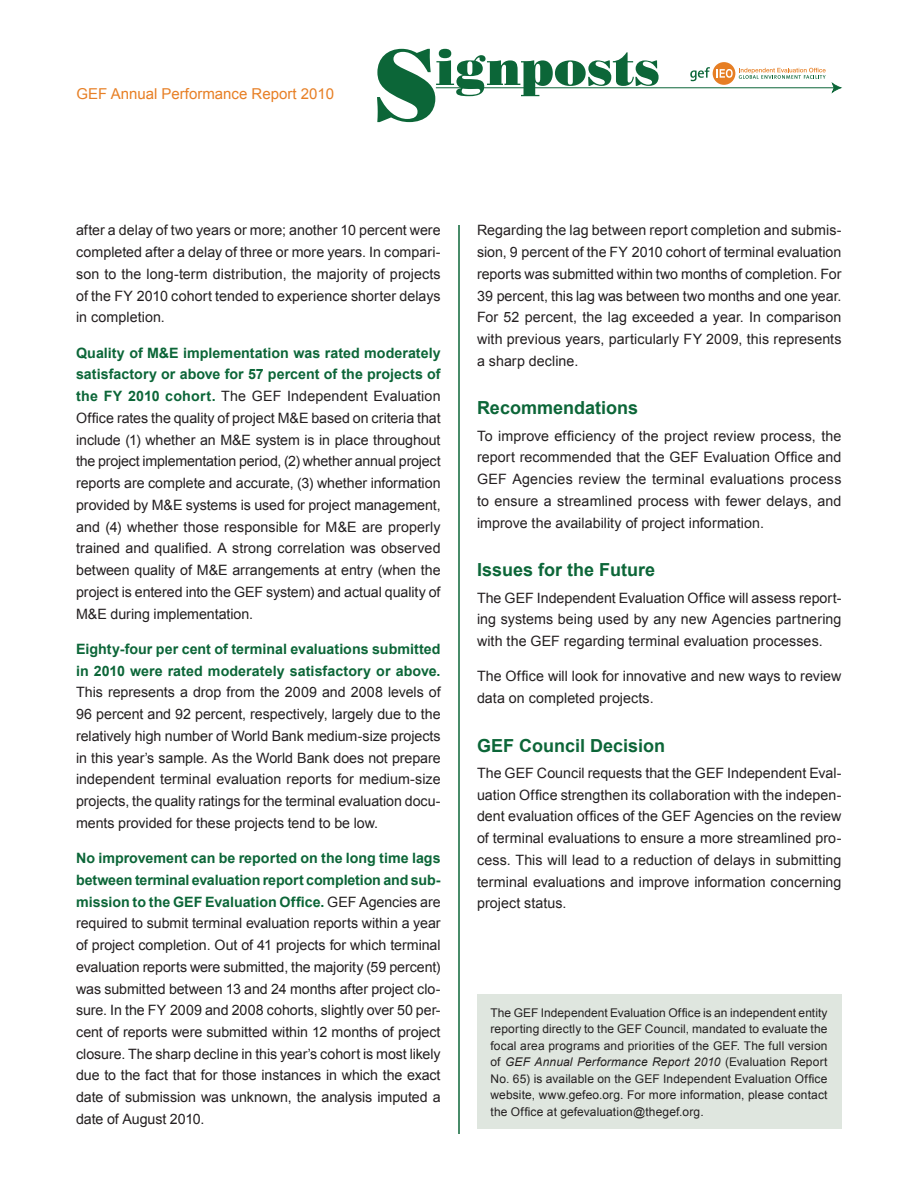
<style>
.page{position:relative;width:918px;height:1188px;background:#fff}
.page>*{position:absolute;margin:0;border:0;box-sizing:border-box;transform-origin:0 0}
.t1{font:50.55px "Poster Bodoni BT";letter-spacing:-.015em;color:#0c6638}
.t2{font:700 18px "Arial";color:#0c6638}
.t3{font:15px "Arial";color:#e77f25}
.t4{font:14.25px/21.8px "Arial";letter-spacing:.005em;color:#231f20;text-align:justify}
.t5{font:700 14.25px/21.8px "Arial";color:#0c6638}
.t6{font:12px/16.5px "Arial";letter-spacing:.015em;color:#231f20;text-align:justify}
.s1{font-size:101.1px}
.s2{font-weight:700;color:#0c6638}
.s3{font-style:italic}
</style>
<div class="page">
<hr style="left:458px;top:225px;width:2px;height:909px;background:#0c6638">
<hr style="left:436px;top:87px;width:399px;height:1px;background:#0c6638">
<svg style="left:687px;top:62px;width:155px;height:32px"></svg>
<div style="left:477px;top:995px;width:364px;height:134px;background:#dfe6df"></div>
<p class="t3" style="left:76px;top:84px;width:259px">GEF Annual Performance Report 2010</p>
<h1 class="t1" style="left:372px;top:36px;width:290px"><span class="s1">S</span>ignposts</h1>
<p class="t4" style="left:76px;top:220px;width:366px">after a delay of two years or more; another 10 percent were completed after a delay of three or more years. In compari&shy;son to the long-term distribution, the majority of projects of the FY 2010 cohort tended to experience shorter delays in completion.</p>
<p class="t4" style="left:76px;top:342px;width:366px"><span class="s2">Quality of M&amp;E implementation was rated moderately satisfactory or above for 57 percent of the projects of the FY 2010 cohort.</span> The GEF Independent Evaluation Office rates the quality of project M&amp;E based on criteria that include (1) whether an M&amp;E system is in place throughout the project implementation period, (2) whether annual project reports are complete and accurate, (3) whether information provided by M&amp;E systems is used for project management, and (4) whether those responsible for M&amp;E are properly trained and qualified. A strong correlation was observed between quality of M&amp;E arrangements at entry (when the project is entered into the GEF system) and actual quality of M&amp;E during implementation.</p>
<p class="t5" style="left:76px;top:638px;width:366px">Eighty-four per cent of terminal evaluations submitted in 2010 were rated moderately satisfactory or above.</p>
<p class="t4" style="left:76px;top:682px;width:366px">This represents a drop from the 2009 and 2008 levels of 96 percent and 92 percent, respectively, largely due to the relatively high number of World Bank medium-size projects in this year’s sample. As the World Bank does not prepare independent terminal evaluation reports for medium-size projects, the quality ratings for the terminal evaluation docu&shy;ments provided for these projects tend to be low.</p>
<p class="t4" style="left:76px;top:847px;width:366px"><span class="s2">No improvement can be reported on the long time lags between terminal evaluation report completion and sub&shy;mission to the GEF Evaluation Office.</span> GEF Agencies are required to submit terminal evaluation reports within a year of project completion. Out of 41 projects for which terminal evaluation reports were submitted, the majority (59 percent) was submitted between 13 and 24 months after project clo&shy;sure. In the FY 2009 and 2008 cohorts, slightly over 50 per&shy;cent of reports were submitted within 12 months of project closure. The sharp decline in this year’s cohort is most likely due to the fact that for those instances in which the exact date of submission was unknown, the analysis imputed a date of August 2010.</p>
<p class="t4" style="left:477px;top:220px;width:366px">Regarding the lag between report completion and submis&shy;sion, 9 percent of the FY 2010 cohort of terminal evaluation reports was submitted within two months of completion. For 39 percent, this lag was between two months and one year.<br>For 52 percent, the lag exceeded a year. In comparison with previous years, particularly FY 2009, this represents a sharp decline.</p>
<p class="t2" style="left:477px;top:396px;width:163px">Recommendations</p>
<p class="t4" style="left:477px;top:425px;width:366px">To improve efficiency of the project review process, the report recommended that the GEF Evaluation Office and GEF Agencies review the terminal evaluations process to ensure a streamlined process with fewer delays, and improve the availability of project information.</p>
<p class="t2" style="left:477px;top:558px;width:180px">Issues for the Future</p>
<p class="t4" style="left:477px;top:587px;width:366px">The GEF Independent Evaluation Office will assess report&shy;ing systems being used by any new Agencies partnering with the GEF regarding terminal evaluation processes.</p>
<p class="t4" style="left:477px;top:666px;width:366px">The Office will look for innovative and new ways to review data on completed projects.</p>
<p class="t2" style="left:477px;top:733px;width:190px">GEF Council Decision</p>
<p class="t4" style="left:477px;top:762px;width:366px">The GEF Council requests that the GEF Independent Eval&shy;uation Office strengthen its collaboration with the indepen&shy;dent evaluation offices of the GEF Agencies on the review of terminal evaluations to ensure a more streamlined pro&shy;cess. This will lead to a reduction of delays in submitting terminal evaluations and improve information concerning project status.</p>
<p class="t6" style="left:490px;top:1005px;width:339px">The GEF Independent Evaluation Office is an independent entity reporting directly to the GEF Council, mandated to evaluate the focal area programs and priorities of the GEF. The full version of <span class="s3">GEF Annual Performance Report 2010</span> (Evaluation Report No. 65) is available on the GEF Independent Evaluation Office website, www.gefeo.org. For more information, please contact the Office at gefevaluation@thegef.org.</p>
</div>
